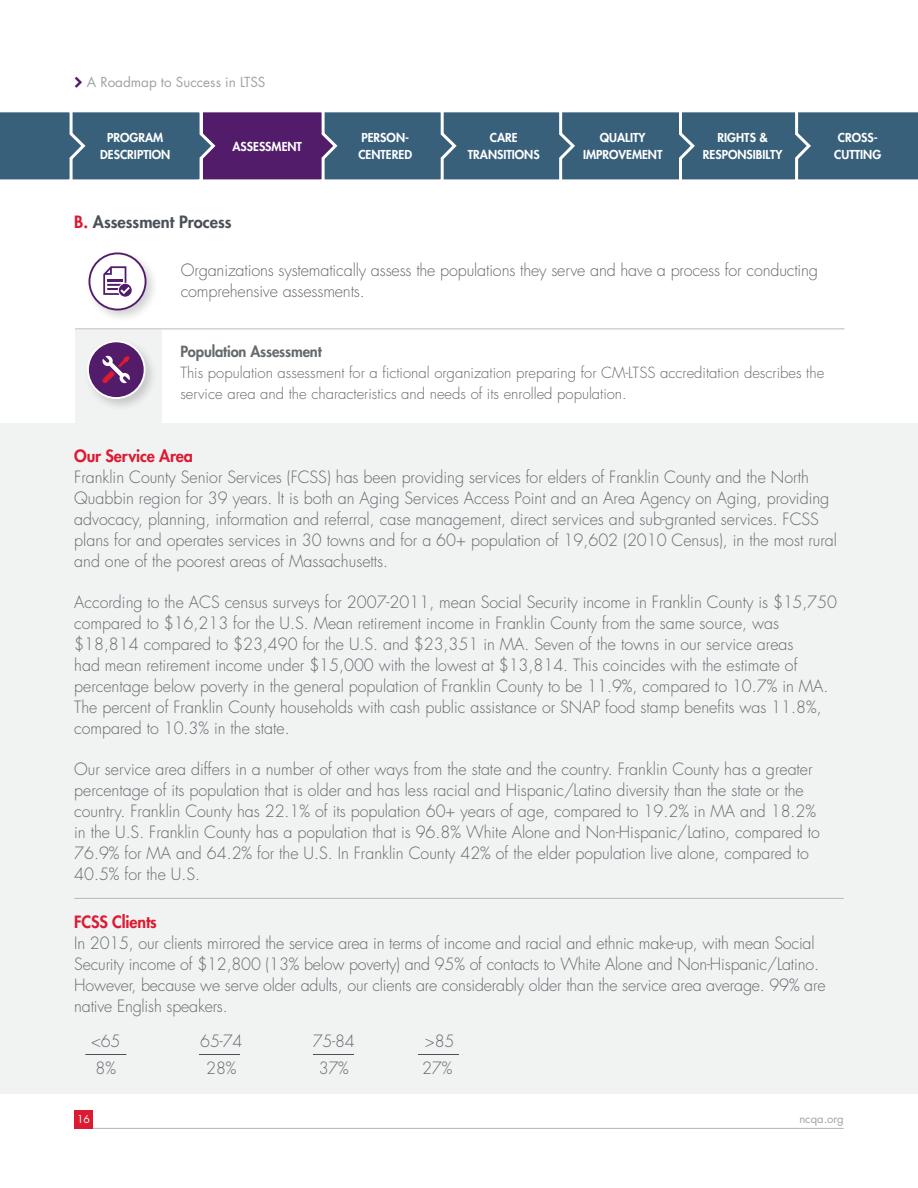
<style>
.page{position:relative;width:918px;height:1188px;background:#fff}
.page>*{position:absolute;margin:0;border:0;box-sizing:border-box;transform-origin:0 0}
.t1{font:300 16.5px/21px "Futura";color:#64696d}
.t2{font:800 16.5px "Futura";color:#4c5159}
.t3{font:300 15px/21px "Futura";color:#64696d}
.t4{font:13.5px "Futura";color:#9fa3a6}
.t5{font:800 12px/16.5px "Futura";color:#fff;text-align:center}
.t6{font:11.25px "Futura";color:#9fa3a6}
.t7{font:10.5px "Futura";color:#fff}
.s1{color:#dc1a32}
.s2{font-weight:800}
.s3{font-weight:800;color:#dc1a32}
</style>
<div class="page">
<hr style="left:74px;top:1128px;width:770px;height:1px;background:#afb3b5">
<div style="left:74px;top:1110px;width:19px;height:19px;background:#dc1a32"></div>
<div style="left:0;top:423px;width:918px;height:671px;background:#f1f2f2"></div>
<div style="left:75px;top:330px;width:86px;height:102px;background:#f1f2f2"></div>
<hr style="left:75px;top:328px;width:769px;height:1px;background:#b7babc">
<svg style="left:0;top:112px;width:918px;height:68px;background:#435d7d"></svg>
<div style="left:86px;top:250px;width:73px;height:73px;background:#231f20;opacity:.2"></div>
<div style="left:89px;top:253px;width:57px;height:57px;background:#fff;border-radius:50%"></div>
<div style="left:89px;top:252px;width:58px;height:58px;border:2px solid #521c6b;border-radius:50%"></div>
<svg style="left:119px;top:284px;width:13px;height:13px"></svg>
<svg style="left:103px;top:266px;width:27px;height:29px"></svg>
<div style="left:84px;top:337px;width:74px;height:74px;background:#231f20;opacity:.2"></div>
<div style="left:88px;top:341px;width:57px;height:57px;background:#521c6b;border-radius:50%"></div>
<div style="left:87px;top:340px;width:59px;height:59px;border:2px solid #fff;border-radius:50%"></div>
<svg style="left:102px;top:356px;width:28px;height:27px"></svg>
<hr style="left:74px;top:898px;width:770px;height:1px;background:#b7babc">
<hr style="left:85px;top:1054px;width:41px;height:1px;background:#4c5159">
<hr style="left:199px;top:1054px;width:41px;height:1px;background:#4c5159">
<hr style="left:313px;top:1054px;width:41px;height:1px;background:#4c5159">
<hr style="left:418px;top:1054px;width:41px;height:1px;background:#4c5159">
<p class="t4" style="left:87px;top:74px;width:180px">A Roadmap to Success in LTSS</p>
<p class="t5" style="left:100px;top:130px;width:72px">PROGRAM<br>DESCRIPTION</p>
<p class="t5" style="left:834px;top:130px;width:48px;text-align:left">CROSS-<br>CUTTING</p>
<p class="t5" style="left:232px;top:138px;width:71px">ASSESSMENT</p>
<p class="t5" style="left:358px;top:130px;width:55px;text-align:left">PERSON-<br>CENTERED</p>
<p class="t5" style="left:703px;top:130px;width:81px">RIGHTS &amp;<br>RESPONSIBILTY</p>
<p class="t5" style="left:468px;top:130px;width:73px">CARE<br>TRANSITIONS</p>
<p class="t5" style="left:583px;top:130px;width:81px">QUALITY<br>IMPROVEMENT</p>
<p class="t2" style="left:74px;top:211px;width:159px"><span class="s1">B.</span> Assessment Process</p>
<p class="t1" style="left:181px;top:260px;width:639px">Organizations systematically assess the populations they serve and have a process for conducting comprehensive assessments.</p>
<p class="t3" style="left:180px;top:341px;width:645px"><span class="s2">Population Assessment<br></span>This population assessment for a fictional organization preparing for CM-LTSS accreditation describes the service area and the characteristics and needs of its enrolled population.</p>
<p class="t1" style="left:74px;top:446px;width:764px"><span class="s3">Our Service Area<br></span>Franklin County Senior Services (FCSS) has been providing services for elders of Franklin County and the North Quabbin region for 39 years. It is both an Aging Services Access Point and an Area Agency on Aging, providing advocacy, planning, information and referral, case management, direct services and sub-granted services. FCSS plans for and operates services in 30 towns and for a 60+ population of 19,602 (2010 Census), in the most rural and one of the poorest areas of Massachusetts.</p>
<p class="t1" style="left:74px;top:592px;width:764px">According to the ACS census surveys for 2007-2011, mean Social Security income in Franklin County is $15,750 compared to $16,213 for the U.S. Mean retirement income in Franklin County from the same source, was $18,814 compared to $23,490 for the U.S. and $23,351 in MA. Seven of the towns in our service areas<br>had mean retirement income under $15,000 with the lowest at $13,814. This coincides with the estimate of percentage below poverty in the general population of Franklin County to be 11.9%, compared to 10.7% in MA.<br>The percent of Franklin County households with cash public assistance or SNAP food stamp benefits was 11.8%, compared to 10.3% in the state.</p>
<p class="t1" style="left:74px;top:759px;width:747px">Our service area differs in a number of other ways from the state and the country. Franklin County has a greater percentage of its population that is older and has less racial and Hispanic/Latino diversity than the state or the country. Franklin County has 22.1% of its population 60+ years of age, compared to 19.2% in MA and 18.2% in the U.S. Franklin County has a population that is 96.8% White Alone and Non-Hispanic/Latino, compared to 76.9% for MA and 64.2% for the U.S. In Franklin County 42% of the elder population live alone, compared to 40.5% for the U.S.</p>
<p class="t1" style="left:74px;top:912px;width:753px"><span class="s3">FCSS Clients<br></span>In 2015, our clients mirrored the service area in terms of income and racial and ethnic make-up, with mean Social Security income of $12,800 (13% below poverty) and 95% of contacts to White Alone and Non-Hispanic/Latino.<br>However, because we serve older adults, our clients are considerably older than the service area average. 99% are native English speakers.</p>
<p class="t1" style="left:91px;top:1031px;width:31px">&lt;65</p>
<p class="t1" style="left:200px;top:1031px;width:44px">65-74</p>
<p class="t1" style="left:313px;top:1031px;width:44px">75-84</p>
<p class="t1" style="left:425px;top:1031px;width:31px">&gt;85</p>
<p class="t1" style="left:96px;top:1058px;width:22px">8%</p>
<p class="t1" style="left:206px;top:1058px;width:32px">28%</p>
<p class="t1" style="left:319px;top:1058px;width:32px">37%</p>
<p class="t1" style="left:422px;top:1058px;width:32px">27%</p>
<p class="t7" style="left:77px;top:1112px;width:14px">16</p>
<p class="t6" style="left:799px;top:1111px;width:46px">ncqa.org</p>
</div>
